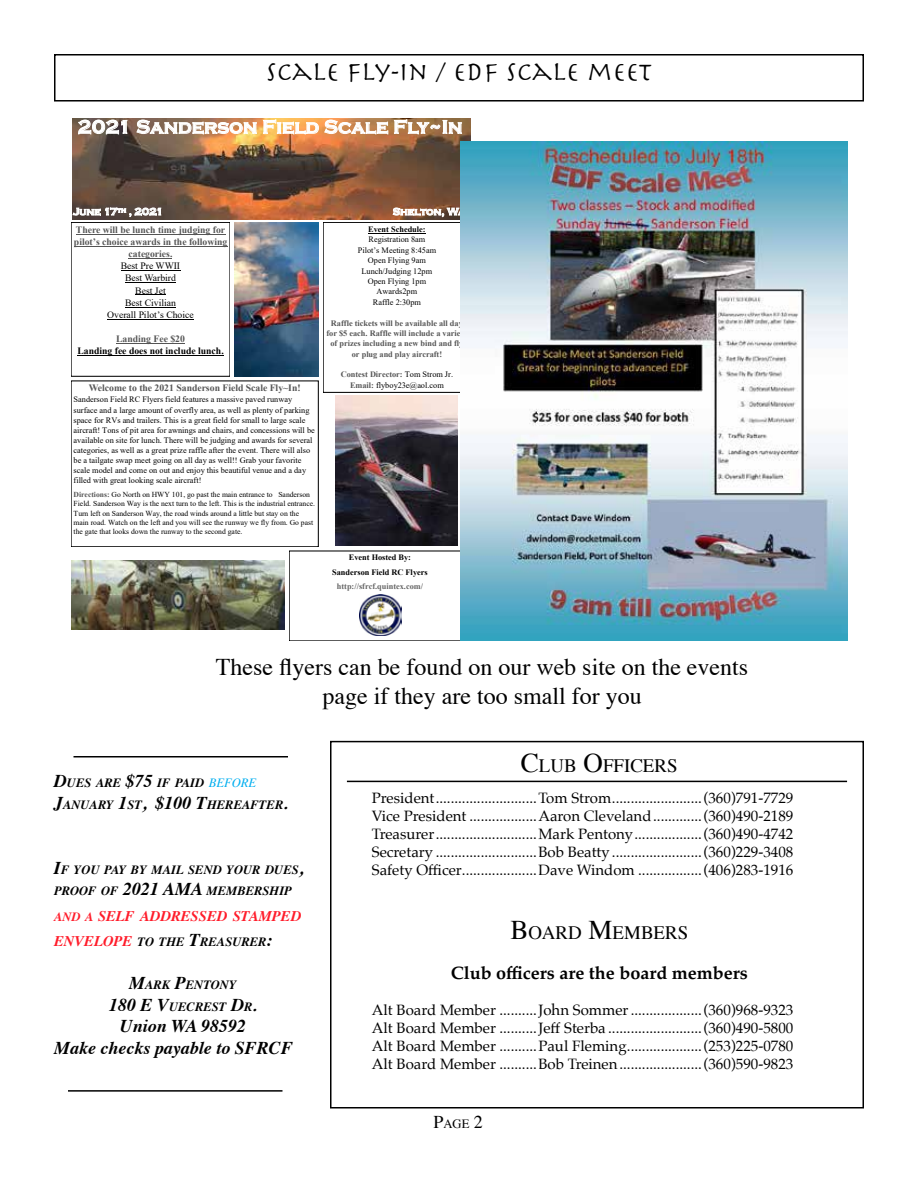
<style>
.page{position:relative;width:918px;height:1188px;background:#fff}
.page>*{position:absolute;margin:0;border:0;box-sizing:border-box;transform-origin:0 0}
.t1{font:27px "Herculanum";color:#000}
.t2{font:24px/28.8px "Times";color:#000;text-align:center}
.t3{font:700 19.35px "Copperplate Gothic";color:#fff}
.t4{font:18.9px "Times";color:#000}
.t5{font:italic 700 18px/21.6px "Times";color:#000}
.t6{font:700 18px "Palatino";color:#000}
.t7{font:15px/18px "Palatino";color:#000;text-align:justify}
.t8{font:italic 700 14.7px "Times";color:#ff1c2a}
.t9{font:italic 700 12.6px/21.6px "Times";color:#000}
.t10{font:12.6px "Times";color:#000}
.t11{font:700 10.35px "Copperplate Gothic";color:#fff}
.t12{font:700 9.75px/12px "Times New Roman";color:#555;text-align:center}
.t13{font:9.75px/12.3px "Times New Roman";color:#000;text-align:center}
.t14{font:700 9.75px "Times New Roman";color:#000}
.t15{font:8.25px/10.1px "Times New Roman";color:#000;text-align:center}
.t16{font:700 8.25px/10.4px "Times New Roman";color:#555;text-align:center}
.t17{font:700 8.25px/14.4px "Times New Roman";color:#000;text-align:center}
.t18{font:700 8.25px "Times New Roman";color:#656565}
.t19{font:7.65px/9.3px "Times New Roman";color:#000}
.s1{font-weight:400;color:#000}
.s2{font-weight:700;color:#555}
.s3{font-size:18px}
.s4{font-weight:400;color:#00aeef}
.s5{font-size:12.6px}
.s6{font-size:14.7px;color:#ff1c2a}
.s7{font-size:27px}
</style>
<div class="page">
<div style="left:330px;top:741px;width:534px;height:367px;border:2px solid #000"></div>
<hr style="left:347px;top:781px;width:500px;height:1px;background:#000">
<hr style="left:74px;top:756px;width:214px;height:2px;background:#000">
<hr style="left:68px;top:1090px;width:214px;height:2px;background:#000">
<div style="left:54px;top:54px;width:810px;height:48px;border:2px solid #000"></div>
<div style="left:323px;top:222px;width:148px;height:170px;border:1px solid #000"></div>
<hr style="left:368px;top:233px;width:58px;height:1px;background:#000">
<div style="left:71px;top:381px;width:247px;height:166px;border:1px solid #000"></div>
<hr style="left:76px;top:234px;width:149px;height:1px;background:#555">
<hr style="left:74px;top:246px;width:153px;height:1px;background:#555">
<hr style="left:129px;top:258px;width:43px;height:1px;background:#555">
<hr style="left:121px;top:270px;width:59px;height:1px;background:#000">
<hr style="left:125px;top:282px;width:51px;height:1px;background:#000">
<hr style="left:135px;top:295px;width:31px;height:1px;background:#000">
<hr style="left:125px;top:307px;width:51px;height:1px;background:#000">
<hr style="left:107px;top:319px;width:87px;height:1px;background:#000">
<hr style="left:116px;top:343px;width:69px;height:1px;background:#555">
<hr style="left:77px;top:355px;width:147px;height:1px;background:#000">
<img style="left:72px;top:118px;width:399px;height:101px">
<svg style="left:78px;top:120px;width:49px;height:14px"></svg>
<svg style="left:136px;top:120px;width:121px;height:14px"></svg>
<svg style="left:263px;top:119px;width:125px;height:15px"></svg>
<svg style="left:394px;top:119px;width:68px;height:15px"></svg>
<svg style="left:73px;top:207px;width:88px;height:10px"></svg>
<svg style="left:393px;top:207px;width:68px;height:10px"></svg>
<img style="left:234px;top:222px;width:85px;height:154px">
<img style="left:360px;top:595px;width:41px;height:41px">
<img style="left:336px;top:395px;width:121px;height:151px">
<img style="left:71px;top:560px;width:213px;height:69px">
<img style="left:461px;top:141px;width:386px;height:500px">
<h1 class="t1" style="left:266px;top:55px;width:388px">SCALE FLY-IN / EDF SCALE MEET</h1>
<p class="t3" style="left:78px;top:116px;width:386px">2021 Sanderson Field Scale Fly~In</p>
<p class="t11" style="left:73px;top:206px;width:92px">June 17<sup>th</sup> , 2021</p>
<p class="t11" style="left:393px;top:206px;width:75px">Shelton, WA</p>
<p class="t12" style="left:74px;top:223px;width:155px">There will be lunch time judging for pilot’s choice awards in the following categories.</p>
<p class="t13" style="left:107px;top:259px;width:88px">Best Pre WWII<br>Best Warbird<br>Best Jet<br>Best Civilian<br>Overall Pilot’s Choice</p>
<p class="t12" style="left:116px;top:333px;width:70px">Landing Fee $20</p>
<p class="t14" style="left:77px;top:344px;width:148px">Landing fee does not include lunch.</p>
<p class="t17" style="left:368px;top:222px;width:59px">Event Schedule:</p>
<p class="t15" style="left:358px;top:234px;width:80px;line-height:10.5px">Registration 8am<br>Pilot’s Meeting 8:45am<br>Open Flying 9am<br>Lunch/Judging 12pm<br>Open Flying 1pm<br>Awards2pm<br>Raffle 2:30pm</p>
<p class="t16" style="left:326px;top:318px;width:142px">Raffle tickets will be available all day for $5 each. Raffle will include a variety of prizes including a new bind and fly or plug and play aircraft!</p>
<p class="t16" style="left:341px;top:369px;width:114px">Contest Director: <span class="s1">Tom Strom Jr.</span></p>
<p class="t12" style="left:89px;top:382px;width:213px">Welcome to the 2021 Sanderson Field Scale Fly~In!</p>
<p class="t15" style="left:350px;top:380px;width:95px"><span class="s2">Email:</span> flyboy23e@aol.com</p>
<p class="t15" style="left:74px;top:394px;width:243px;text-align:left">Sanderson Field RC Flyers field features a massive paved runway surface and a large amount of overfly area, as well as plenty of parking space for RVs and trailers. This is a great field for small to large scale aircraft! Tons of pit area for awnings and chairs, and concessions will be available on site for lunch. There will be judging and awards for several categories, as well as a great prize raffle after the event. There will also be a tailgate swap meet going on all day as well!! Grab your favorite scale model and come on out and enjoy this beautiful venue and a day filled with great looking scale aircraft!</p>
<p class="t19" style="left:74px;top:490px;width:243px"><span class="s2">Directions:</span> Go North on HWY 101, go past the main entrance to Sanderson Field. Sanderson Way is the next turn to the left. This is the industrial entrance.<br>Turn left on Sanderson Way, the road winds around a little but stay on the main road. Watch on the left and you will see the runway we fly from. Go past the gate that looks down the runway to the second gate.</p>
<p class="t17" style="left:332px;top:550px;width:97px">Event Hosted By:<br>Sanderson Field RC Flyers</p>
<p class="t18" style="left:337px;top:581px;width:88px">http://sfrcf.quintex.com/</p>
<h2 class="t2" style="left:216px;top:651px;width:534px">These flyers can be found on our web site on the events page if they are too small for you</h2>
<p class="t9" style="left:54px;top:771px;width:235px"><span class="s3">D</span>UES ARE <span class="s3">$75</span> IF PAID <span class="s4">BEFORE<br></span><span class="s3">J</span>ANUARY <span class="s3">1</span>ST<span class="s3">, $100 T</span>HEREAFTER<span class="s3">.</span></p>
<p class="t9" style="left:54px;top:858px;width:251px"><span class="s3">I</span>F YOU PAY BY MAIL SEND YOUR DUES<span class="s3">,<br></span>PROOF OF <span class="s3">2021 AMA</span></p>
<p class="t9" style="left:207px;top:879px;width:87px">MEMBERSHIP</p>
<p class="t8" style="left:54px;top:902px;width:249px"><span class="s5">AND A</span> SELF ADDRESSED STAMPED</p>
<p class="t9" style="left:54px;top:930px;width:220px"><span class="s6">ENVELOPE</span> TO THE <span class="s3">T</span>REASURER<span class="s3">:</span></p>
<p class="t9" style="left:109px;top:973px;width:149px;text-align:center"><span class="s3">M</span>ARK <span class="s3">P</span>ENTONY<br><span class="s3">180 E V</span>UECREST <span class="s3">D</span>R<span class="s3">.</span></p>
<p class="t5" style="left:54px;top:1014px;width:241px;text-indent:66px">Union WA 98592<br>Make checks payable to SFRCF</p>
<p class="t4" style="left:521px;top:748px;width:158px"><span class="s7">C</span>LUB <span class="s7">O</span>FFICERS</p>
<p class="t7" style="left:372px;top:788px;width:423px">President...........................Tom Strom........................(360)791-7729<br>Vice President ..................Aaron Cleveland.............(360)490-2189<br>Treasurer...........................Mark Pentony..................(360)490-4742<br>Secretary ...........................Bob Beatty ........................(360)229-3408<br>Safety Officer....................Dave Windom .................(406)283-1916</p>
<p class="t4" style="left:510px;top:915px;width:179px"><span class="s7">B</span>OARD <span class="s7">M</span>EMB ERS</p>
<p class="t6" style="left:451px;top:957px;width:299px">Club officers are the board members</p>
<p class="t7" style="left:372px;top:1001px;width:423px">Alt Board Member ..........John Sommer...................(360)968-9323<br>Alt Board Member ..........Jeff Sterba .........................(360)490-5800<br>Alt Board Member ..........Paul Fleming....................(253)225-0780<br>Alt Board Member ..........Bob Treinen......................(360)590-9823</p>
<p class="t10" style="left:434px;top:1112px;width:51px"><span class="s3">P</span>AGE <span class="s3">2</span></p>
</div>
